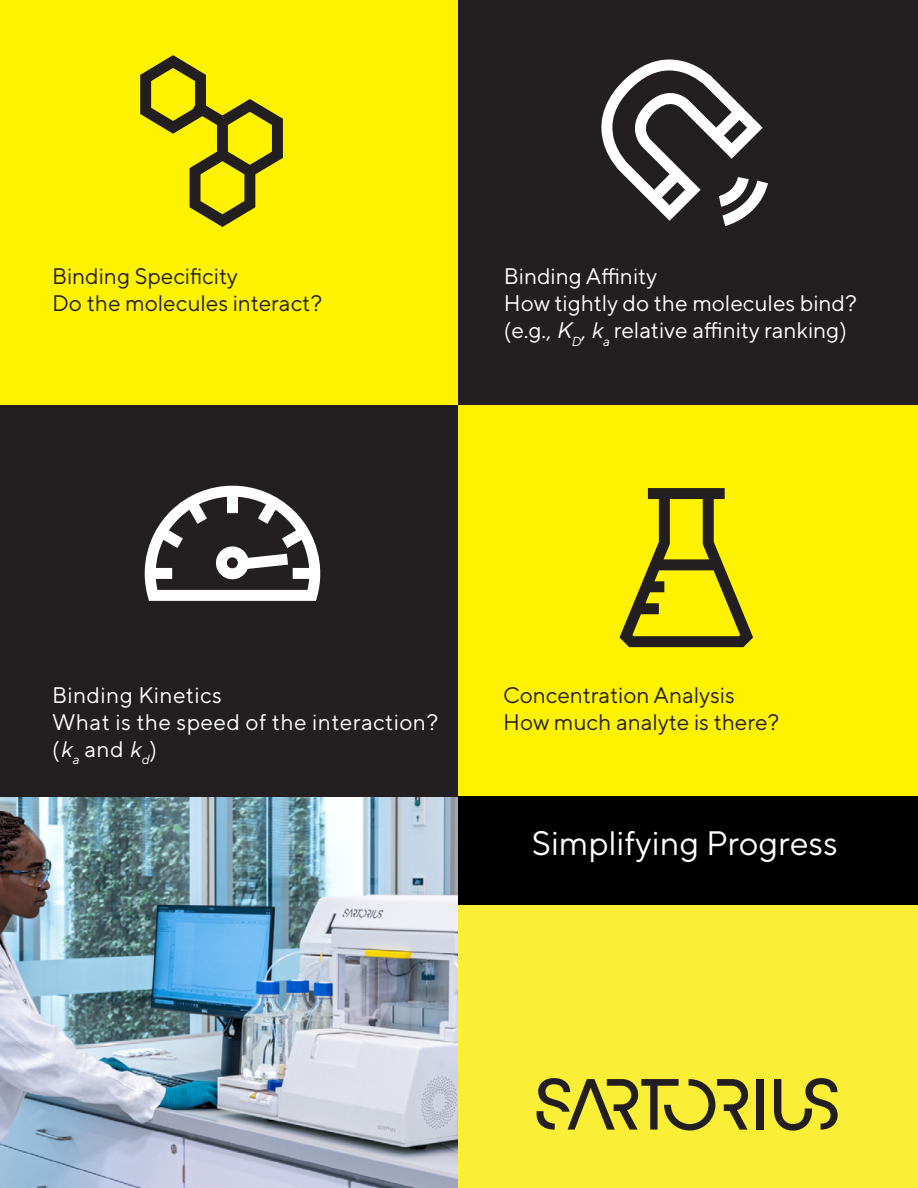
<style>
.page{position:relative;width:918px;height:1188px;background:#fff}
.page>*{position:absolute;margin:0;border:0;box-sizing:border-box;transform-origin:0 0}
.t1{font:33.9px "TT Norms Pro";color:#fff}
.t2{font:22.5px/27px "TT Norms Pro";color:#231f20}
.t3{font:22.5px/27px "TT Norms Pro";color:#fff}
.t4{font:22.5px/27px "TT Norms Pro";letter-spacing:.02em;color:#fff}
.s1{font-style:italic}
</style>
<div class="page">
<img style="left:0;top:797px;width:459px;height:391px">
<div style="left:0;top:382px;width:461px;height:415px;background:#231f20"></div>
<div style="left:459px;top:382px;width:459px;height:415px;background:#fff200"></div>
<div style="left:0;top:0;width:461px;height:404px;background:#fff200"></div>
<svg style="left:140px;top:55px;width:143px;height:172px"></svg>
<div style="left:459px;top:0;width:459px;height:404px;background:#231f20"></div>
<svg style="left:601px;top:59px;width:167px;height:167px"></svg>
<svg style="left:144px;top:485px;width:177px;height:116px"></svg>
<svg style="left:620px;top:488px;width:133px;height:159px"></svg>
<div style="left:459px;top:808px;width:459px;height:380px;background:#faee36"></div>
<div style="left:459px;top:797px;width:459px;height:108px;background:#000"></div>
<div style="left:757px;top:1079px;width:7px;height:51px;background:#231f20"></div>
<svg style="left:774px;top:1078px;width:64px;height:53px"></svg>
<svg style="left:536px;top:1078px;width:212px;height:53px"></svg>
<p class="t2" style="left:52px;top:261px;width:272px">Binding Specificity<br>Do the molecules interact?</p>
<p class="t3" style="left:504px;top:261px;width:355px">Binding Affinity<br>How tightly do the molecules bind? (e.g., <span class="s1">K</span><sub>D</sub>, <span class="s1">k</span><sub>a</sub> relative affinity ranking)</p>
<p class="t4" style="left:52px;top:680px;width:388px">Binding Kinetics<br>What is the speed of the interaction? (<span class="s1">k</span><sub>a</sub> and <span class="s1">k</span><sub>d</sub>)</p>
<p class="t2" style="left:503px;top:680px;width:278px">Concentration Analysis<br>How much analyte is there?</p>
<h1 class="t1" style="left:532px;top:818px;width:307px">Simplifying Progress</h1>
</div>
